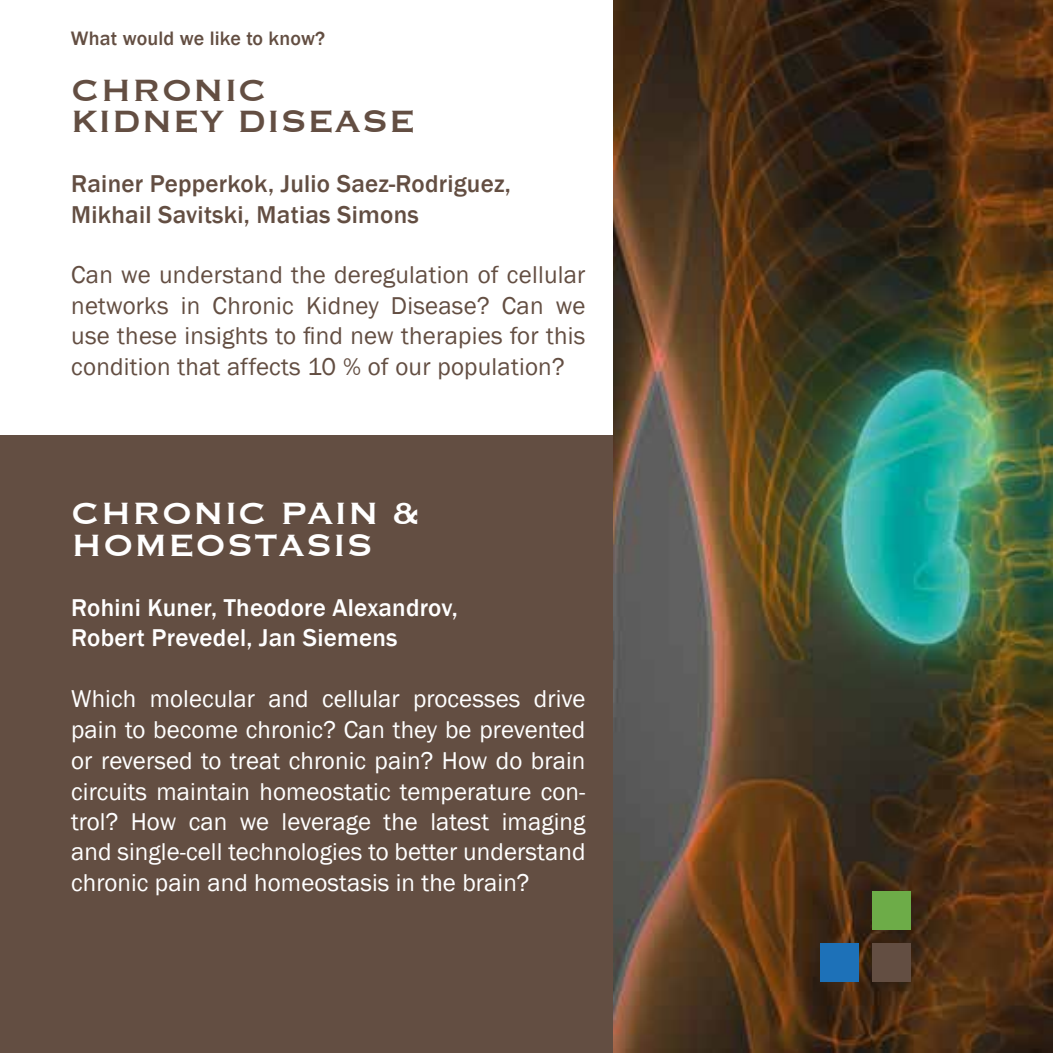
<style>
.page{position:relative;width:1053px;height:1053px;background:#fff}
.page>*{position:absolute;margin:0;border:0;box-sizing:border-box;transform-origin:0 0}
.t1{font:40px/32.5px "Copperplate";letter-spacing:.01em;color:#fff}
.t2{font:40px/30.2px "Copperplate";letter-spacing:.01em;color:#634e42}
.t3{font:25px/30.5px "Franklin Gothic";letter-spacing:.005em;color:#fff;text-align:justify}
.t4{font:25px/30.2px "Franklin Gothic";letter-spacing:.01em;color:#634e42;text-align:justify}
.t5{font:500 25px/30.2px "Franklin Gothic";letter-spacing:.01em;color:#634e42}
.t6{font:500 25px/30px "Franklin Gothic";letter-spacing:.01em;color:#fff}
.t7{font:500 20px "Franklin Gothic";letter-spacing:.01em;color:#634e42}
</style>
<div class="page">
<div style="left:0;top:435px;width:634px;height:617px;background:#634e42"></div>
<img style="left:613px;top:0;width:439px;height:1052px">
<div style="left:872px;top:891px;width:39px;height:38px;background:#6dac48"></div>
<div style="left:872px;top:943px;width:39px;height:38px;background:#634e42"></div>
<div style="left:820px;top:943px;width:38px;height:38px;background:#1d71b8"></div>
<p class="t7" style="left:71px;top:26px;width:256px">What would we like to know?</p>
<h1 class="t2" style="left:71px;top:73px;width:346px">CHRONIC<br>KIDNEY DISEASE</h1>
<p class="t5" style="left:71px;top:169px;width:441px">Rainer Pepperkok, Julio Saez-Rodriguez,<br>Mikhail Savitski, Matias Simons</p>
<p class="t4" style="left:71px;top:260px;width:516px">Can we understand the deregulation of cellular networks in Chronic Kidney Disease? Can we use these insights to find new therapies for this condition that affects 10 % of our population?</p>
<h1 class="t1" style="left:71px;top:494px;width:351px">CHRONIC PAIN &amp;<br>HOMEOSTASIS</h1>
<p class="t6" style="left:71px;top:593px;width:388px">Rohini Kuner, Theodore Alexandrov,<br>Robert Prevedel, Jan Siemens</p>
<p class="t3" style="left:71px;top:684px;width:516px">Which molecular and cellular processes drive pain to become chronic? Can they be prevented or reversed to treat chronic pain? How do brain circuits maintain homeostatic temperature con&shy;trol? How can we leverage the latest imaging and single-cell technologies to better understand chronic pain and homeostasis in the brain?</p>
</div>
